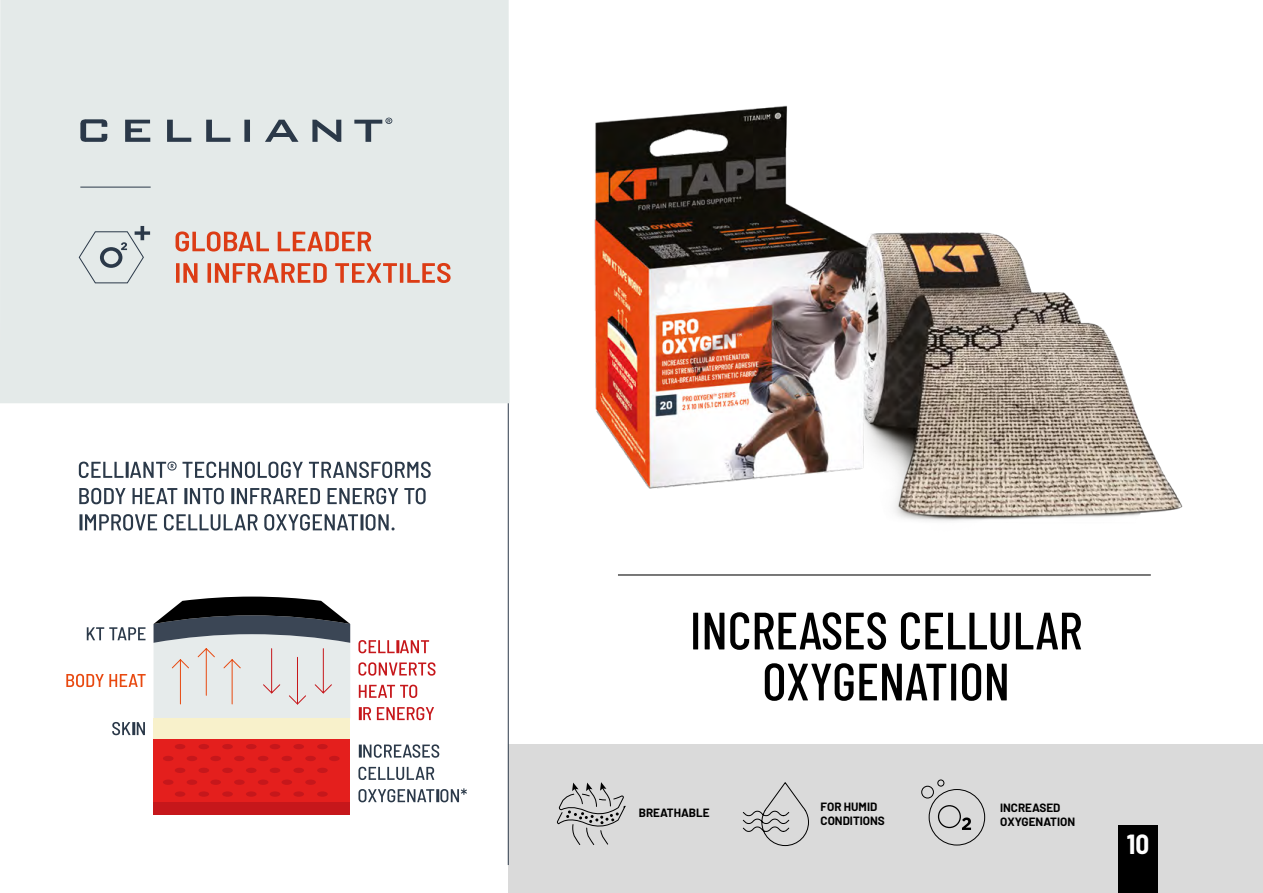
<style>
.page{position:relative;width:1263px;height:893px;background:#fff}
.page>*{position:absolute;margin:0;border:0;box-sizing:border-box;transform-origin:0 0}
.t1{font:500 52.5px/51px "Barlow Condensed";color:#000;text-align:center}
.t2{font:700 semi-condensed 27px "Barlow";color:#fff}
.t3{font:700 11.7px/14.1px "Barlow";color:#000}
</style>
<div class="page">
<div style="left:0;top:0;width:510px;height:403px;background:#e4eae9"></div>
<div style="left:509px;top:744px;width:754px;height:149px;background:#dadada"></div>
<div style="left:1118px;top:825px;width:40px;height:68px;background:#000"></div>
<svg style="left:80px;top:118px;width:312px;height:24px;background:#b1b9bd"></svg>
<hr style="left:80px;top:187px;width:71px;height:1px;background:#2b3949">
<svg style="left:78px;top:226px;width:72px;height:58px;background:#cdd4d5"></svg>
<svg style="left:176px;top:231px;width:93px;height:21px;background:#e0a190"></svg>
<svg style="left:278px;top:232px;width:93px;height:19px;background:#e09b88"></svg>
<svg style="left:176px;top:263px;width:21px;height:20px"></svg>
<svg style="left:207px;top:263px;width:120px;height:20px;background:#e09784"></svg>
<svg style="left:335px;top:263px;width:116px;height:20px;background:#e0a595"></svg>
<svg style="left:66px;top:674px;width:80px;height:13px"></svg>
<svg style="left:87px;top:627px;width:58px;height:13px"></svg>
<svg style="left:112px;top:722px;width:33px;height:13px"></svg>
<svg style="left:359px;top:744px;width:80px;height:14px"></svg>
<svg style="left:358px;top:767px;width:76px;height:13px"></svg>
<svg style="left:358px;top:788px;width:109px;height:14px"></svg>
<svg style="left:358px;top:640px;width:71px;height:13px"></svg>
<svg style="left:358px;top:662px;width:77px;height:14px"></svg>
<svg style="left:359px;top:685px;width:58px;height:13px"></svg>
<svg style="left:359px;top:707px;width:12px;height:13px"></svg>
<svg style="left:377px;top:707px;width:57px;height:13px"></svg>
<div style="left:154px;top:718px;width:196px;height:21px;background:#f8f1cb"></div>
<div style="left:154px;top:802px;width:196px;height:12px;background:#c6171b"></div>
<div style="left:154px;top:739px;width:196px;height:63px;background:#e41f1d"></div>
<div style="left:163px;top:780px;width:10px;height:5px;background:#c6171b;border-radius:50%"></div>
<div style="left:175px;top:791px;width:10px;height:6px;background:#c6171b;border-radius:50%"></div>
<div style="left:175px;top:768px;width:10px;height:5px;background:#c6171b;border-radius:50%"></div>
<div style="left:187px;top:780px;width:10px;height:5px;background:#c6171b;border-radius:50%"></div>
<div style="left:199px;top:791px;width:10px;height:6px;background:#c6171b;border-radius:50%"></div>
<div style="left:199px;top:768px;width:10px;height:5px;background:#c6171b;border-radius:50%"></div>
<div style="left:210px;top:780px;width:11px;height:5px;background:#c6171b;border-radius:50%"></div>
<div style="left:222px;top:791px;width:11px;height:6px;background:#c6171b;border-radius:50%"></div>
<div style="left:222px;top:768px;width:11px;height:5px;background:#c6171b;border-radius:50%"></div>
<div style="left:234px;top:780px;width:11px;height:5px;background:#c6171b;border-radius:50%"></div>
<div style="left:246px;top:791px;width:11px;height:6px;background:#c6171b;border-radius:50%"></div>
<div style="left:246px;top:768px;width:11px;height:5px;background:#c6171b;border-radius:50%"></div>
<div style="left:258px;top:780px;width:10px;height:5px;background:#c6171b;border-radius:50%"></div>
<div style="left:270px;top:791px;width:10px;height:6px;background:#c6171b;border-radius:50%"></div>
<div style="left:270px;top:768px;width:10px;height:5px;background:#c6171b;border-radius:50%"></div>
<div style="left:282px;top:780px;width:10px;height:5px;background:#c6171b;border-radius:50%"></div>
<div style="left:293px;top:791px;width:11px;height:6px;background:#c6171b;border-radius:50%"></div>
<div style="left:293px;top:768px;width:11px;height:5px;background:#c6171b;border-radius:50%"></div>
<div style="left:305px;top:780px;width:11px;height:5px;background:#c6171b;border-radius:50%"></div>
<div style="left:317px;top:791px;width:11px;height:6px;background:#c6171b;border-radius:50%"></div>
<div style="left:317px;top:768px;width:11px;height:5px;background:#c6171b;border-radius:50%"></div>
<div style="left:163px;top:756px;width:10px;height:5px;background:#c6171b;border-radius:50%"></div>
<div style="left:175px;top:744px;width:10px;height:5px;background:#c6171b;border-radius:50%"></div>
<div style="left:187px;top:756px;width:10px;height:5px;background:#c6171b;border-radius:50%"></div>
<div style="left:199px;top:744px;width:10px;height:5px;background:#c6171b;border-radius:50%"></div>
<div style="left:210px;top:756px;width:11px;height:5px;background:#c6171b;border-radius:50%"></div>
<div style="left:222px;top:744px;width:11px;height:5px;background:#c6171b;border-radius:50%"></div>
<div style="left:234px;top:756px;width:11px;height:5px;background:#c6171b;border-radius:50%"></div>
<div style="left:246px;top:744px;width:11px;height:5px;background:#c6171b;border-radius:50%"></div>
<div style="left:258px;top:756px;width:10px;height:5px;background:#c6171b;border-radius:50%"></div>
<div style="left:270px;top:744px;width:10px;height:5px;background:#c6171b;border-radius:50%"></div>
<div style="left:282px;top:756px;width:10px;height:5px;background:#c6171b;border-radius:50%"></div>
<div style="left:293px;top:744px;width:11px;height:5px;background:#c6171b;border-radius:50%"></div>
<div style="left:305px;top:756px;width:11px;height:5px;background:#c6171b;border-radius:50%"></div>
<div style="left:317px;top:744px;width:11px;height:5px;background:#c6171b;border-radius:50%"></div>
<div style="left:329px;top:756px;width:11px;height:5px;background:#c6171b;border-radius:50%"></div>
<svg style="left:154px;top:597px;width:196px;height:121px;background:#aeb0b1"></svg>
<hr style="left:618px;top:574px;width:533px;height:1px;background:#000">
<img style="left:594px;top:105px;width:589px;height:416px">
<hr style="left:508px;top:403px;width:1px;height:462px;background:#2b3949">
<svg style="left:557px;top:782px;width:69px;height:63px"></svg>
<svg style="left:742px;top:782px;width:67px;height:64px"></svg>
<div style="left:929px;top:789px;width:56px;height:56px;border:1px solid #000;border-radius:50%"></div>
<div style="left:938px;top:805px;width:23px;height:23px;border:1px solid #000;border-radius:50%"></div>
<svg style="left:962px;top:817px;width:9px;height:13px"></svg>
<svg style="left:921px;top:779px;width:24px;height:20px"></svg>
<svg style="left:79px;top:462px;width:45px;height:16px"></svg>
<hr style="left:126px;top:462px;width:3px;height:16px;background:#2b3949">
<svg style="left:130px;top:461px;width:173px;height:17px"></svg>
<svg style="left:309px;top:462px;width:122px;height:16px"></svg>
<svg style="left:79px;top:488px;width:47px;height:16px"></svg>
<svg style="left:133px;top:488px;width:44px;height:16px"></svg>
<hr style="left:184px;top:488px;width:3px;height:16px;background:#2b3949">
<svg style="left:190px;top:488px;width:34px;height:16px"></svg>
<hr style="left:231px;top:488px;width:3px;height:16px;background:#2b3949">
<svg style="left:237px;top:488px;width:83px;height:16px"></svg>
<svg style="left:327px;top:488px;width:71px;height:16px"></svg>
<svg style="left:404px;top:488px;width:22px;height:16px"></svg>
<hr style="left:79px;top:514px;width:3px;height:16px;background:#2b3949">
<svg style="left:85px;top:514px;width:72px;height:17px"></svg>
<svg style="left:164px;top:514px;width:94px;height:17px"></svg>
<svg style="left:264px;top:514px;width:94px;height:17px"></svg>
<hr style="left:360px;top:514px;width:3px;height:16px;background:#2b3949">
<svg style="left:366px;top:514px;width:28px;height:17px"></svg>
<h1 class="t1" style="left:690px;top:601px;width:394px">INCREASES CELLULAR<br>OXYGENATION</h1>
<p class="t3" style="left:639px;top:804px;width:72px">BREATHABLE</p>
<p class="t3" style="left:821px;top:798px;width:66px">FOR HUMID<br>CONDITIONS</p>
<p class="t3" style="left:1000px;top:800px;width:77px">INCREASED<br>OXYGENATION</p>
<h2 class="t2" style="left:1127px;top:825px;width:24px">10</h2>
</div>
